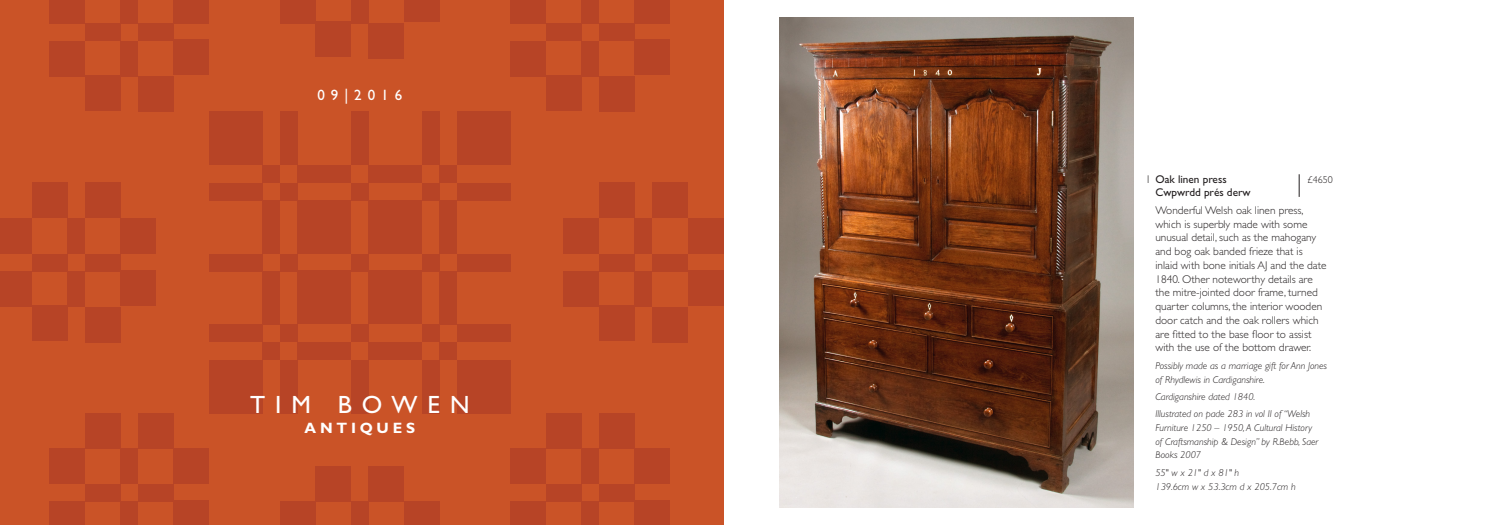
<style>
.page{position:relative;width:1489px;height:525px;background:#fff}
.page>*{position:absolute;margin:0;border:0;box-sizing:border-box;transform-origin:0 0}
.t1{font:25px "Gill Sans";letter-spacing:.4em;color:#fff}
.t2{font:700 15px "Gill Sans";letter-spacing:.25em;color:#fff}
.t3{font:15px "Gill Sans";letter-spacing:.4em;color:#fff}
.t4{font:300 11.25px/13.8px "Gill Sans";color:#231f20}
.t5{font:11.25px "Gill Sans";color:#231f20}
.t6{font:italic 300 10px/13.8px "Gill Sans";color:#231f20}
.t7{font:300 10px "Gill Sans";color:#231f20}
.s1{font-weight:300}
</style>
<div class="page">
<img style="left:780px;top:18px;width:353px;height:489px">
<svg style="left:1298px;top:174px;width:1px;height:23px"></svg>
<div style="left:0;top:0;width:723px;height:524px;background:#ca5327"></div>
<div style="left:120px;top:270px;width:36px;height:35px;background:#b74426"></div>
<div style="left:120px;top:218px;width:36px;height:35px;background:#b74426"></div>
<div style="left:85px;top:182px;width:35px;height:36px;background:#b74426"></div>
<div style="left:32px;top:182px;width:35px;height:36px;background:#b74426"></div>
<div style="left:67px;top:218px;width:18px;height:35px;background:#b74426"></div>
<div style="left:67px;top:271px;width:18px;height:35px;background:#b74426"></div>
<div style="left:32px;top:305px;width:35px;height:36px;background:#b74426"></div>
<div style="left:0;top:218px;width:32px;height:35px;background:#b74426"></div>
<div style="left:0;top:271px;width:32px;height:35px;background:#b74426"></div>
<div style="left:32px;top:253px;width:35px;height:18px;background:#b74426"></div>
<div style="left:85px;top:253px;width:35px;height:18px;background:#b74426"></div>
<div style="left:85px;top:306px;width:35px;height:36px;background:#b74426"></div>
<div style="left:687px;top:270px;width:36px;height:35px;background:#b74426"></div>
<div style="left:687px;top:218px;width:36px;height:35px;background:#b74426"></div>
<div style="left:652px;top:182px;width:35px;height:36px;background:#b74426"></div>
<div style="left:599px;top:182px;width:35px;height:36px;background:#b74426"></div>
<div style="left:634px;top:218px;width:18px;height:35px;background:#b74426"></div>
<div style="left:634px;top:271px;width:18px;height:35px;background:#b74426"></div>
<div style="left:599px;top:305px;width:35px;height:36px;background:#b74426"></div>
<div style="left:563px;top:218px;width:36px;height:35px;background:#b74426"></div>
<div style="left:563px;top:271px;width:36px;height:35px;background:#b74426"></div>
<div style="left:599px;top:253px;width:35px;height:18px;background:#b74426"></div>
<div style="left:652px;top:253px;width:35px;height:18px;background:#b74426"></div>
<div style="left:652px;top:306px;width:35px;height:36px;background:#b74426"></div>
<div style="left:174px;top:39px;width:35px;height:36px;background:#b74426"></div>
<div style="left:174px;top:0;width:35px;height:23px;background:#b74426"></div>
<div style="left:120px;top:0;width:18px;height:23px;background:#b74426"></div>
<div style="left:120px;top:41px;width:18px;height:35px;background:#b74426"></div>
<div style="left:85px;top:75px;width:35px;height:35px;background:#b74426"></div>
<div style="left:50px;top:0;width:35px;height:23px;background:#b74426"></div>
<div style="left:50px;top:41px;width:35px;height:35px;background:#b74426"></div>
<div style="left:85px;top:23px;width:35px;height:18px;background:#b74426"></div>
<div style="left:138px;top:23px;width:36px;height:18px;background:#b74426"></div>
<div style="left:138px;top:76px;width:36px;height:36px;background:#b74426"></div>
<div style="left:404px;top:501px;width:35px;height:23px;background:#b74426"></div>
<div style="left:369px;top:466px;width:35px;height:35px;background:#b74426"></div>
<div style="left:315px;top:466px;width:36px;height:35px;background:#b74426"></div>
<div style="left:351px;top:501px;width:18px;height:23px;background:#b74426"></div>
<div style="left:280px;top:501px;width:35px;height:23px;background:#b74426"></div>
<div style="left:404px;top:0;width:35px;height:22px;background:#b74426"></div>
<div style="left:351px;top:0;width:18px;height:23px;background:#b74426"></div>
<div style="left:315px;top:22px;width:36px;height:35px;background:#b74426"></div>
<div style="left:280px;top:0;width:35px;height:23px;background:#b74426"></div>
<div style="left:369px;top:23px;width:35px;height:35px;background:#b74426"></div>
<div style="left:634px;top:500px;width:36px;height:24px;background:#b74426"></div>
<div style="left:634px;top:448px;width:36px;height:36px;background:#b74426"></div>
<div style="left:599px;top:413px;width:35px;height:35px;background:#b74426"></div>
<div style="left:546px;top:413px;width:35px;height:35px;background:#b74426"></div>
<div style="left:581px;top:448px;width:18px;height:36px;background:#b74426"></div>
<div style="left:581px;top:501px;width:18px;height:23px;background:#b74426"></div>
<div style="left:510px;top:448px;width:36px;height:36px;background:#b74426"></div>
<div style="left:510px;top:501px;width:36px;height:23px;background:#b74426"></div>
<div style="left:546px;top:484px;width:35px;height:17px;background:#b74426"></div>
<div style="left:599px;top:484px;width:35px;height:17px;background:#b74426"></div>
<div style="left:634px;top:39px;width:36px;height:36px;background:#b74426"></div>
<div style="left:634px;top:0;width:36px;height:23px;background:#b74426"></div>
<div style="left:581px;top:0;width:18px;height:23px;background:#b74426"></div>
<div style="left:581px;top:41px;width:18px;height:35px;background:#b74426"></div>
<div style="left:546px;top:75px;width:35px;height:35px;background:#b74426"></div>
<div style="left:510px;top:0;width:36px;height:23px;background:#b74426"></div>
<div style="left:510px;top:41px;width:36px;height:35px;background:#b74426"></div>
<div style="left:546px;top:23px;width:35px;height:18px;background:#b74426"></div>
<div style="left:599px;top:23px;width:35px;height:18px;background:#b74426"></div>
<div style="left:599px;top:76px;width:35px;height:36px;background:#b74426"></div>
<div style="left:174px;top:500px;width:35px;height:24px;background:#b74426"></div>
<div style="left:174px;top:448px;width:35px;height:36px;background:#b74426"></div>
<div style="left:138px;top:413px;width:36px;height:35px;background:#b74426"></div>
<div style="left:85px;top:413px;width:35px;height:35px;background:#b74426"></div>
<div style="left:120px;top:448px;width:18px;height:36px;background:#b74426"></div>
<div style="left:120px;top:501px;width:18px;height:23px;background:#b74426"></div>
<div style="left:50px;top:448px;width:35px;height:36px;background:#b74426"></div>
<div style="left:50px;top:501px;width:35px;height:23px;background:#b74426"></div>
<div style="left:85px;top:484px;width:35px;height:17px;background:#b74426"></div>
<div style="left:138px;top:484px;width:36px;height:17px;background:#b74426"></div>
<div style="left:351px;top:253px;width:18px;height:18px;background:#b74426"></div>
<div style="left:422px;top:253px;width:17px;height:18px;background:#b74426"></div>
<div style="left:457px;top:253px;width:53px;height:18px;background:#b74426"></div>
<div style="left:457px;top:182px;width:53px;height:18px;background:#b74426"></div>
<div style="left:209px;top:182px;width:53px;height:18px;background:#b74426"></div>
<div style="left:209px;top:324px;width:53px;height:18px;background:#b74426"></div>
<div style="left:457px;top:324px;width:53px;height:18px;background:#b74426"></div>
<div style="left:422px;top:182px;width:17px;height:18px;background:#b74426"></div>
<div style="left:422px;top:324px;width:17px;height:18px;background:#b74426"></div>
<div style="left:351px;top:324px;width:18px;height:18px;background:#b74426"></div>
<div style="left:351px;top:360px;width:18px;height:53px;background:#b74426"></div>
<div style="left:422px;top:360px;width:17px;height:53px;background:#b74426"></div>
<div style="left:280px;top:360px;width:18px;height:53px;background:#b74426"></div>
<div style="left:280px;top:324px;width:18px;height:18px;background:#b74426"></div>
<div style="left:280px;top:253px;width:18px;height:18px;background:#b74426"></div>
<div style="left:209px;top:253px;width:53px;height:18px;background:#b74426"></div>
<div style="left:280px;top:182px;width:18px;height:18px;background:#b74426"></div>
<div style="left:262px;top:165px;width:18px;height:17px;background:#b74426"></div>
<div style="left:262px;top:342px;width:18px;height:18px;background:#b74426"></div>
<div style="left:439px;top:165px;width:18px;height:17px;background:#b74426"></div>
<div style="left:439px;top:342px;width:18px;height:18px;background:#b74426"></div>
<div style="left:351px;top:182px;width:18px;height:18px;background:#b74426"></div>
<div style="left:351px;top:112px;width:18px;height:53px;background:#b74426"></div>
<div style="left:422px;top:112px;width:17px;height:53px;background:#b74426"></div>
<div style="left:280px;top:112px;width:18px;height:53px;background:#b74426"></div>
<div style="left:369px;top:200px;width:53px;height:53px;background:#b74426"></div>
<div style="left:369px;top:165px;width:53px;height:17px;background:#b74426"></div>
<div style="left:298px;top:165px;width:53px;height:17px;background:#b74426"></div>
<div style="left:369px;top:342px;width:53px;height:18px;background:#b74426"></div>
<div style="left:298px;top:342px;width:53px;height:18px;background:#b74426"></div>
<div style="left:298px;top:200px;width:53px;height:53px;background:#b74426"></div>
<div style="left:262px;top:200px;width:18px;height:53px;background:#b74426"></div>
<div style="left:439px;top:200px;width:18px;height:53px;background:#b74426"></div>
<div style="left:262px;top:271px;width:18px;height:53px;background:#b74426"></div>
<div style="left:439px;top:271px;width:18px;height:53px;background:#b74426"></div>
<div style="left:298px;top:270px;width:53px;height:53px;background:#b74426"></div>
<div style="left:369px;top:270px;width:53px;height:53px;background:#b74426"></div>
<div style="left:457px;top:360px;width:53px;height:53px;background:#b74426"></div>
<div style="left:209px;top:360px;width:53px;height:53px;background:#b74426"></div>
<div style="left:209px;top:112px;width:53px;height:53px;background:#b74426"></div>
<div style="left:457px;top:112px;width:53px;height:53px;background:#b74426"></div>
<p class="t3" style="left:317px;top:86px;width:86px">09|2016</p>
<p class="t1" style="left:250px;top:389px;width:221px">TIM BOWEN</p>
<p class="t2" style="left:304px;top:418px;width:112px">ANTIQUES</p>
<p class="t5" style="left:1145px;top:172px;width:83px"><span class="s1">1</span> Oak linen press</p>
<p class="t7" style="left:1306px;top:174px;width:27px">£4650</p>
<p class="t5" style="left:1155px;top:186px;width:97px">Cwpwrdd prés derw</p>
<p class="t4" style="left:1155px;top:203px;width:173px">Wonderful Welsh oak linen press, which is superbly made with some unusual detail, such as the mahogany and bog oak banded frieze that is inlaid with bone initials AJ and the date 1840. Other noteworthy details are the mitre-jointed door frame, turned quarter columns, the interior wooden door catch and the oak rollers which are fitted to the base floor to assist with the use of the bottom drawer.</p>
<p class="t6" style="left:1155px;top:358px;width:173px">Possibly made as a marriage gift for Ann Jones of Rhydlewis in Cardiganshire.</p>
<p class="t6" style="left:1155px;top:389px;width:101px">Cardiganshire dated 1840.</p>
<p class="t6" style="left:1155px;top:407px;width:164px">Illustrated on pade 283 in vol II of “Welsh Furniture 1250 – 1950, A Cultural History of Craftsmanship &amp; Design” by R.Bebb, Saer Books 2007</p>
<p class="t6" style="left:1155px;top:465px;width:142px">55" w x 21" d x 81" h<br>139.6cm w x 53.3cm d x 205.7cm h</p>
</div>
